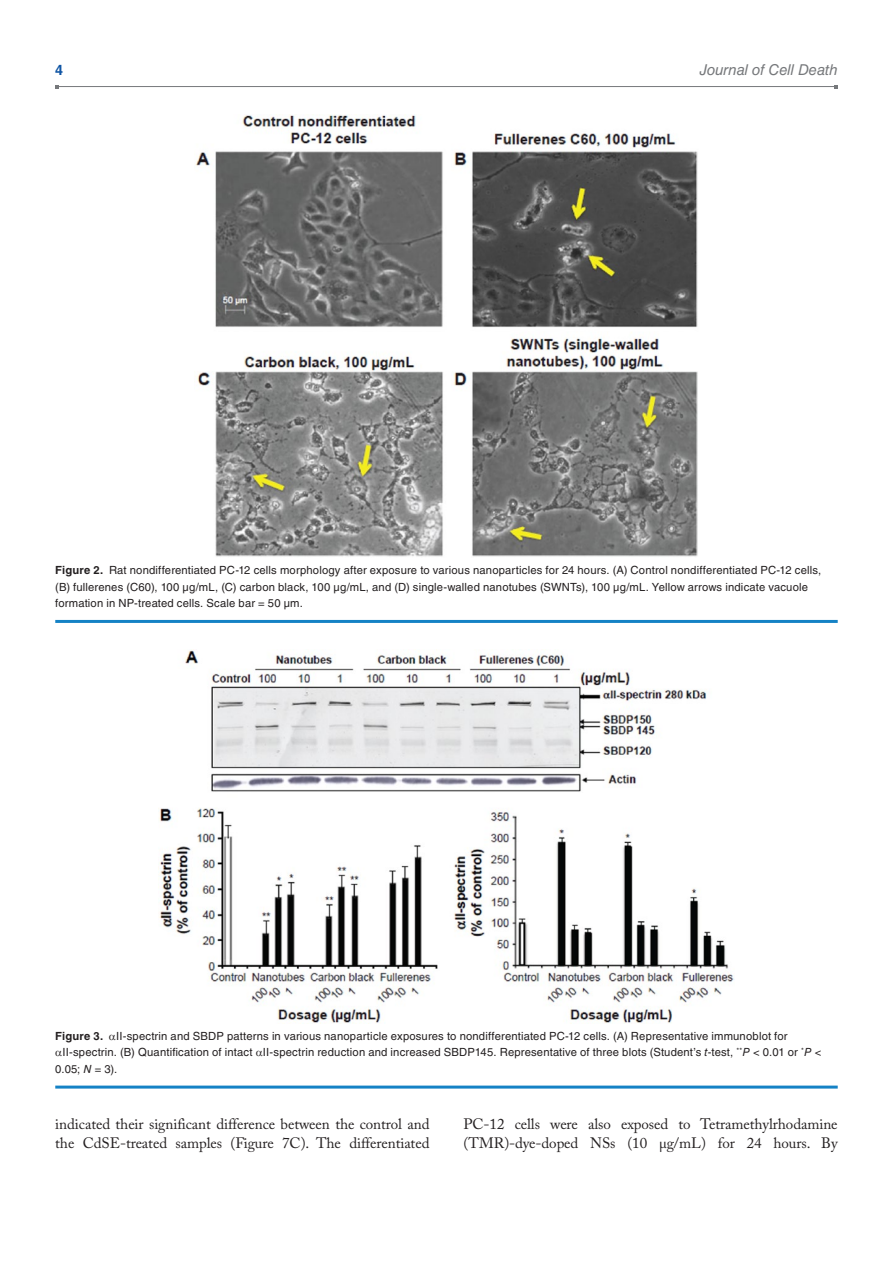
<style>
.page{position:relative;width:893px;height:1263px;background:#fff}
.page>*{position:absolute;margin:0;border:0;box-sizing:border-box;transform-origin:0 0}
.t1{font:15px/19.5px "Adobe Caslon Pro";letter-spacing:-.005em;color:#231f20}
.t2{font:italic 15px "Helvetica LT Std";letter-spacing:-.005em;color:#76787b}
.t3{font:700 14.25px "Helvetica LT Std";color:#1055a4}
.t4{font:11.25px/16.5px "Helvetica LT Std";letter-spacing:.015em;color:#231f20}
.s1{font-weight:700}
.s2{font-style:italic}
</style>
<div class="page">
<hr style="left:57px;top:86px;width:779px;height:1px;background:#76787b">
<hr style="left:55px;top:1085px;width:783px;height:3px;background:#1582c5">
<img style="left:158px;top:650px;width:576px;height:373px">
<hr style="left:55px;top:620px;width:783px;height:3px;background:#1582c5">
<img style="left:195px;top:115px;width:503px;height:442px">
<p class="t3" style="left:55px;top:61px;width:9px">4</p>
<h1 class="t2" style="left:700px;top:61px;width:139px">Journal of Cell Death</h1>
<p class="t4" style="left:55px;top:562px;width:767px"><span class="s1">Figure 2.</span> Rat nondifferentiated PC-12 cells morphology after exposure to various nanoparticles for 24 hours. (A) Control nondifferentiated PC-12 cells, (B) fullerenes (C60), 100 μg/mL, (C) carbon black, 100 μg/mL, and (D) single-walled nanotubes (SWNTs), 100 μg/mL. Yellow arrows indicate vacuole formation in NP-treated cells. Scale bar = 50 μm.</p>
<p class="t4" style="left:55px;top:1027px;width:734px"><span class="s1">Figure 3.</span> II-spectrin and SBDP patterns in various nanoparticle exposures to nondifferentiated PC-12 cells. (A) Representative immunoblot for</p>
<p class="t4" style="left:63px;top:1044px;width:760px">II-spectrin. (B) Quantification of intact II-spectrin reduction and increased SBDP145. Representative of three blots (Student’s <span class="s2">t</span>-test, <sup>**</sup><span class="s2">P</span> &lt; 0.01 or <sup>*</sup><span class="s2">P</span> &lt;</p>
<p class="t4" style="left:55px;top:1060px;width:64px">0.05; <span class="s2">N</span> = 3).</p>
<h1 class="t1" style="left:55px;top:1114px;width:376px">indicated their significant difference between the control and the CdSE-treated samples (Figure 7C). The differentiated</h1>
<h1 class="t1" style="left:463px;top:1114px;width:376px">PC-12 cells were also exposed to Tetramethylrhodamine (TMR)-dye-doped NSs (10 μg/mL) for 24 hours. By</h1>
</div>
